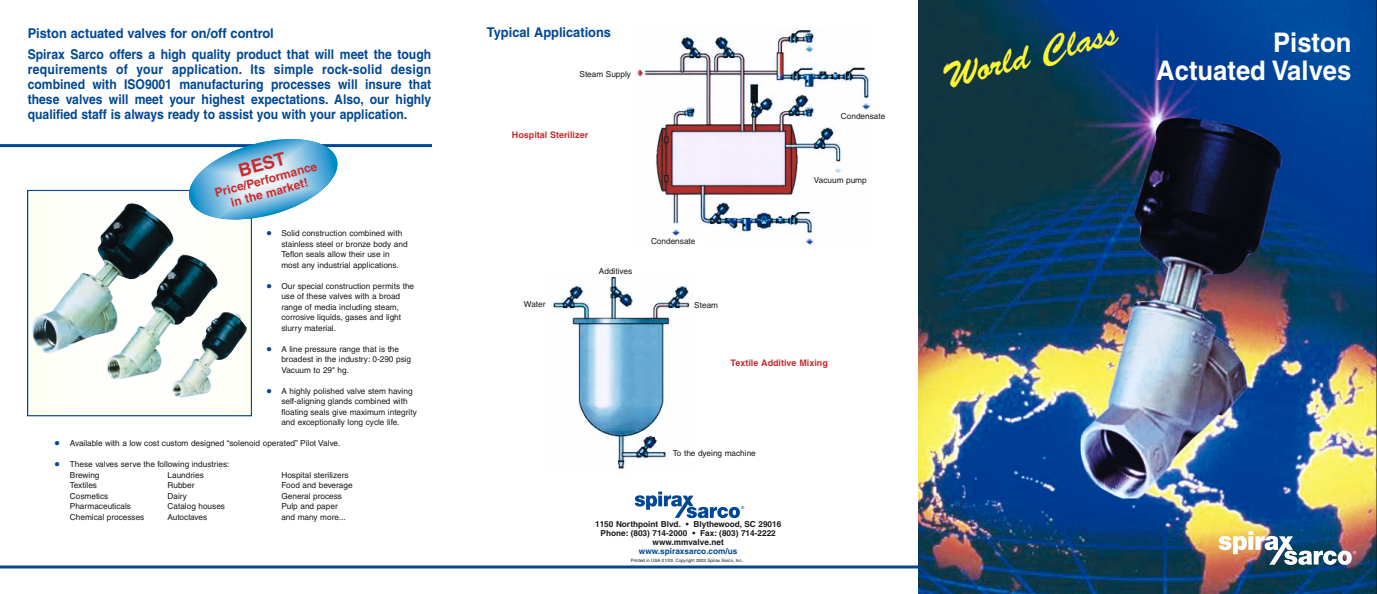
<style>
.page{position:relative;width:1377px;height:594px;background:#fff}
.page>*{position:absolute;margin:0;border:0;box-sizing:border-box;transform-origin:0 0}
.t1{font:36px "Brush Script";color:#fcf437}
.t2{font:700 27px/28.5px "Helvetica";color:#fff;text-align:right;scale:.95 1}
.t3{font:700 18px "Helvetica";color:#c82b2f}
.t4{font:700 13.5px/15px "Helvetica";color:#004795;text-align:justify;scale:.9 1}
.t5{font:700 13.5px/21px "Helvetica";color:#004795;scale:.95 1}
.t6{font:700 12px/13.5px "Helvetica";color:#c82b2f;text-align:center}
.t7{font:700 9px "Helvetica";color:#c82b2f}
.t8{font:8.25px/10.5px "Helvetica";color:#171819}
.t9{font:700 8.25px/9px "Helvetica";color:#171819;text-align:center}
.t10{font:700 8.25px "Helvetica";color:#004795}
.t11{font:4.5px "Helvetica";color:#171819}
.t12{font:3.97px "Helvetica";color:#fff}
.s1{font-size:13.5px;color:#004795}
</style>
<div class="page">
<img style="left:918px;top:0;width:458px;height:594px">
<hr style="left:0;top:144px;width:432px;height:3px;background:#004795">
<hr style="left:0;top:566px;width:918px;height:2px;background:#004795">
<img style="left:1219px;top:531px;width:133px;height:34px">
<svg style="left:635px;top:492px;width:109px;height:26px"></svg>
<hr style="left:1376px;top:0;width:1px;height:594px;background:#171819">
<svg style="left:27px;top:190px;width:225px;height:227px"></svg>
<svg style="left:184px;top:139px;width:158px;height:86px"></svg>
<img style="left:636px;top:29px;width:235px;height:216px">
<img style="left:552px;top:277px;width:140px;height:192px">
<div style="left:650px;top:237px;width:53px;height:11px;background:#fff"></div>
<div style="left:672px;top:449px;width:133px;height:11px;background:#fff"></div>
<div style="left:840px;top:112px;width:53px;height:11px;background:#fff"></div>
<div style="left:813px;top:176px;width:64px;height:12px;background:#fff"></div>
<h3 class="t5" style="left:28px;top:24px;width:426px">Piston actuated valves for on/off control<br>Spirax Sarco offers a high quality product that will meet the tough</h3>
<p class="t4" style="left:28px;top:63px;width:450px">requirements of your application. Its simple rock-solid design combined with ISO9001 manufacturing processes will insure that these valves will meet your highest expectations. Also, our highly qualified staff is always ready to assist you with your application.</p>
<h3 class="t3" style="left:237px;top:164px;width:49px;rotate:-15deg">BEST</h3>
<h3 class="t6" style="left:214px;top:188px;width:107px;rotate:-15deg">Price/Performance in the market!</h3>
<p class="t8" style="left:281px;top:229px;width:128px;text-indent:-15px"><span class="s1">•</span> Solid construction combined with stainless steel or bronze body and Teflon seals allow their use in most any industrial applications.</p>
<p class="t8" style="left:281px;top:281px;width:134px;text-indent:-15px"><span class="s1">•</span> Our special construction permits the use of these valves with a broad range of media including steam, corrosive liquids, gases and light slurry material.</p>
<p class="t8" style="left:281px;top:344px;width:131px;text-indent:-15px"><span class="s1">•</span> A line pressure range that is the broadest in the industry: 0-290 psig<br>Vacuum to 29" hg.</p>
<p class="t8" style="left:281px;top:386px;width:137px;text-indent:-15px"><span class="s1">•</span> A highly polished valve stem having self-aligning glands combined with floating seals give maximum integrity and exceptionally long cycle life.</p>
<p class="t8" style="left:55px;top:439px;width:287px"><span class="s1">•</span> Available with a low cost custom designed “solenoid operated” Pilot Valve.</p>
<p class="t8" style="left:70px;top:460px;width:161px;text-indent:-15px"><span class="s1">•</span> These valves serve the following industries:<br>Brewing</p>
<p class="t8" style="left:168px;top:470px;width:38px">Laundries</p>
<p class="t8" style="left:281px;top:470px;width:69px">Hospital sterilizers</p>
<p class="t8" style="left:70px;top:481px;width:29px">Textiles</p>
<p class="t8" style="left:168px;top:481px;width:28px">Rubber</p>
<p class="t8" style="left:281px;top:481px;width:73px">Food and beverage</p>
<p class="t8" style="left:70px;top:491px;width:40px">Cosmetics</p>
<p class="t8" style="left:168px;top:491px;width:21px">Dairy</p>
<p class="t8" style="left:281px;top:491px;width:62px">General process</p>
<p class="t8" style="left:70px;top:502px;width:63px">Pharmaceuticals</p>
<p class="t8" style="left:168px;top:502px;width:59px">Catalog houses</p>
<p class="t8" style="left:281px;top:502px;width:58px">Pulp and paper</p>
<p class="t8" style="left:70px;top:512px;width:76px">Chemical processes</p>
<p class="t8" style="left:168px;top:512px;width:41px">Autoclaves</p>
<p class="t8" style="left:281px;top:512px;width:66px">and many more...</p>
<h3 class="t5" style="left:487px;top:23px;width:132px">Typical Applications</h3>
<p class="t8" style="left:580px;top:69px;width:53px">Steam Supply</p>
<p class="t7" style="left:512px;top:131px;width:78px">Hospital Sterilizer</p>
<p class="t8" style="left:841px;top:112px;width:46px">Condensate</p>
<p class="t8" style="left:814px;top:176px;width:54px">Vacuum pump</p>
<p class="t8" style="left:524px;top:300px;width:23px">Water</p>
<p class="t8" style="left:599px;top:266px;width:35px">Additives</p>
<p class="t8" style="left:651px;top:237px;width:46px">Condensate</p>
<p class="t8" style="left:694px;top:300px;width:25px">Steam</p>
<p class="t7" style="left:731px;top:360px;width:99px">Textile Additive Mixing</p>
<p class="t8" style="left:673px;top:448px;width:84px">To the dyeing machine</p>
<h1 class="t1" style="left:941px;top:68px;width:182px;rotate:-15deg">World Class</h1>
<h2 class="t2" style="left:1156px;top:30px;width:207px">Piston<br>Actuated Valves</h2>
<p class="t9" style="left:595px;top:521px;width:188px">1150 Northpoint Blvd. • Blythewood, SC 29016<br>Phone: (803) 714-2000 • Fax: (803) 714-2222 www.mmvalve.net</p>
<p class="t10" style="left:639px;top:549px;width:100px">www.spiraxsarco.com/us</p>
<p class="t12" style="left:1353px;top:551px;width:4px">®</p>
<p class="t11" style="left:631px;top:559px;width:114px">Printed in USA 01/03. Copyright 2003 Spirax Sarco, Inc.</p>
</div>
